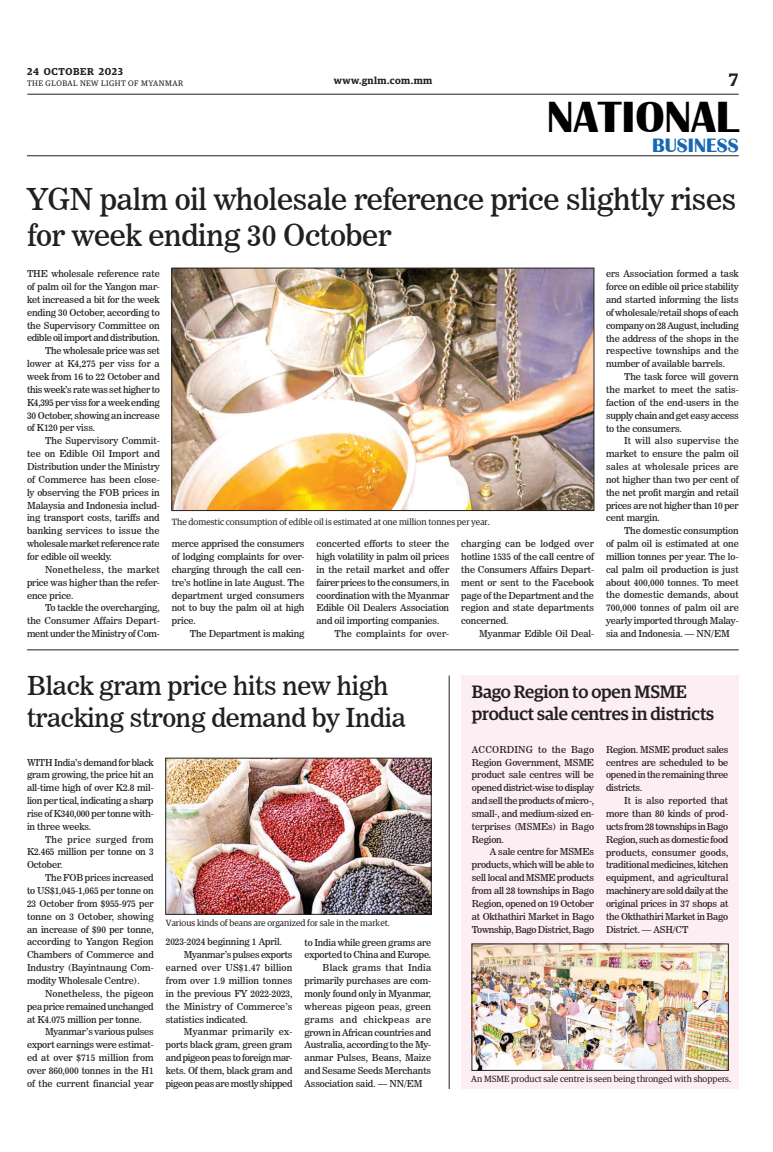
<style>
.page{position:relative;width:773px;height:1152px;background:#fff}
.page>*{position:absolute;margin:0;border:0;box-sizing:border-box;transform-origin:0 0}
.t1{font:700 45px "Britannic";color:#000}
._1_Clm_Head{font:30px/36px "News 706 BT Roman C";letter-spacing:-.01em;color:#231f20}
._1_Clm_Head-2{font:26px/31.2px "News 706 BT Roman C";letter-spacing:-.01em;color:#231f20}
.t2{font:700 20px "Britannic";color:#1768b4}
._2_Clm_Head{font:500 18px/21.6px "Guardian Egyp";letter-spacing:-.01em;color:#231f20}
.t3{font:600 18px "Guardian Egyp";color:#231f20}
.t4{font:600 10px "Guardian Egyp";letter-spacing:.055em;color:#231f20}
._2nd_Body{font:9.5px/12.9px "News 706 BT Roman C";letter-spacing:-.01em;color:#231f20;text-align:justify}
.Normal_Para{font:9.5px/12.9px "News 706 BT Roman C";letter-spacing:-.02em;color:#231f20;text-align:justify}
._2nd_Body-2{font:9.5px "News 706 BT Roman C";letter-spacing:.02em;color:#231f20}
.t5{font:9px "Guardian Egyp";color:#231f20}
.t6{font:8px "Guardian Egyp";letter-spacing:.06em;color:#231f20}
</style>
<div class="page">
<hr style="left:27px;top:94px;width:711px;height:1px;background:#231f20">
<hr style="left:27px;top:156px;width:711px;height:1px;background:#231f20">
<div style="left:461px;top:676px;width:277px;height:413px;background:#fdeef4"></div>
<img style="left:168px;top:760px;width:261px;height:152px">
<div style="left:166px;top:758px;width:265px;height:156px;border:1px solid #231f20"></div>
<hr style="left:27px;top:650px;width:711px;height:1px;background:#231f20">
<img style="left:474px;top:946px;width:252px;height:122px">
<img style="left:174px;top:270px;width:418px;height:239px">
<div style="left:172px;top:268px;width:422px;height:243px;border:1px solid #231f20"></div>
<hr style="left:449px;top:676px;width:1px;height:413px;background:#231f20">
<p class="t4" style="left:27px;top:64px;width:97px">24 OCTOBER 2023</p>
<p class="t6" style="left:27px;top:78px;width:158px">THE GLOBAL NEW LIGHT OF MYANMAR</p>
<p class="t4" style="left:334px;top:73px;width:100px">www.gnlm.com.mm</p>
<h3 class="t3" style="left:729px;top:67px;width:11px">7</h3>
<h1 class="t1" style="left:546px;top:92px;width:193px">NATIONAL</h1>
<h3 class="t2" style="left:652px;top:134px;width:88px">BUSINESS</h3>
<p class="_1_Clm_Head" style="left:27px;top:181px;width:710px">YGN palm oil wholesale reference price slightly rises for week ending 30 October</p>
<p class="Normal_Para" style="left:27px;top:267px;width:134px">THE wholesale reference rate of palm oil for the Yangon mar&shy;ket increased a bit for the week ending 30 October, according to the Supervisory Committee on edible oil import and distribution.</p>
<p class="_2nd_Body" style="left:27px;top:344px;width:134px;text-indent:18px">The wholesale price was set lower at K4,275 per viss for a week from 16 to 22 October and this week’s rate was set higher to K4,395 per viss for a week ending 30 October, showing an increase of K120 per viss.</p>
<p class="_2nd_Body" style="left:27px;top:434px;width:134px;text-indent:18px">The Supervisory Commit&shy;tee on Edible Oil Import and Distribution under the Ministry of Commerce has been close&shy;ly observing the FOB prices in Malaysia and Indonesia includ&shy;ing transport costs, tariffs and banking services to issue the wholesale market reference rate for edible oil weekly.</p>
<p class="_2nd_Body" style="left:27px;top:563px;width:134px;text-indent:18px">Nonetheless, the market price was higher than the refer&shy;ence price.</p>
<p class="_2nd_Body" style="left:27px;top:601px;width:134px;text-indent:18px">To tackle the overcharging, the Consumer Affairs Depart&shy;ment under the Ministry of Com-</p>
<p class="t5" style="left:172px;top:516px;width:319px">The domestic consumption of edible oil is estimated at one million tonnes per year.</p>
<p class="_2nd_Body" style="left:172px;top:537px;width:134px">merce apprised the consumers of lodging complaints for over&shy;charging through the call cen&shy;tre’s hotline in late August. The department urged consumers not to buy the palm oil at high price.</p>
<p class="_2nd_Body" style="left:190px;top:627px;width:116px">The Department is making</p>
<p class="_2nd_Body" style="left:316px;top:537px;width:134px">concerted efforts to steer the high volatility in palm oil prices in the retail market and offer fairer prices to the consumers, in coordination with the Myanmar Edible Oil Dealers Association and oil importing companies.</p>
<p class="_2nd_Body-2" style="left:334px;top:628px;width:116px">The complaints for over-</p>
<p class="_2nd_Body" style="left:461px;top:537px;width:134px">charging can be lodged over hotline 1535 of the call centre of the Consumers Affairs Depart&shy;ment or sent to the Facebook page of the Department and the region and state departments concerned.</p>
<p class="_2nd_Body" style="left:479px;top:627px;width:116px">Myanmar Edible Oil Deal-</p>
<p class="_2nd_Body" style="left:606px;top:267px;width:134px">ers Association formed a task force on edible oil price stability and started informing the lists of wholesale/retail shops of each company on 28 August, including the address of the shops in the respective townships and the number of available barrels.</p>
<p class="_2nd_Body" style="left:606px;top:370px;width:134px;text-indent:18px">The task force will govern the market to meet the satis&shy;faction of the end-users in the supply chain and get easy access to the consumers.</p>
<p class="_2nd_Body" style="left:606px;top:435px;width:134px;text-indent:18px">It will also supervise the market to ensure the palm oil sales at wholesale prices are not higher than two per cent of the net profit margin and retail prices are not higher than 10 per cent margin.</p>
<p class="_2nd_Body" style="left:606px;top:524px;width:134px;text-indent:18px">The domestic consumption of palm oil is estimated at one million tonnes per year. The lo&shy;cal palm oil production is just about 400,000 tonnes. To meet the domestic demands, about 700,000 tonnes of palm oil are yearly imported through Malay&shy;sia and Indonesia. — NN/EM</p>
<p class="_1_Clm_Head-2" style="left:27px;top:670px;width:380px">Black gram price hits new high tracking strong demand by India</p>
<p class="Normal_Para" style="left:27px;top:756px;width:128px">WITH India’s demand for black gram growing, the price hit an all-time high of over K2.8 mil&shy;lion per tical, indicating a sharp rise of K340,000 per tonne with&shy;in three weeks.</p>
<p class="_2nd_Body" style="left:27px;top:833px;width:128px;text-indent:18px">The price surged from K2.465 million per tonne on 3<br>October.</p>
<p class="_2nd_Body" style="left:27px;top:871px;width:128px;text-indent:18px">The FOB prices increased to US$1,045-1,065 per tonne on 23 October from $955-975 per tonne on 3 October, showing an increase of $90 per tonne, according to Yangon Region Chambers of Commerce and Industry (Bayintnaung Com&shy;modity Wholesale Centre).</p>
<p class="_2nd_Body" style="left:27px;top:987px;width:128px;text-indent:18px">Nonetheless, the pigeon pea price remained unchanged at K4.075 million per tonne.</p>
<p class="_2nd_Body" style="left:27px;top:1026px;width:128px;text-indent:18px">Myanmar’s various pulses export earnings were estimat&shy;ed at over $715 million from over 860,000 tonnes in the H1 of the current financial year</p>
<p class="t5" style="left:166px;top:916px;width:225px">Various kinds of beans are organized for sale in the market.</p>
<p class="_2nd_Body" style="left:166px;top:936px;width:118px">2023-2024 beginning 1 April.</p>
<p class="_2nd_Body" style="left:166px;top:948px;width:128px;text-indent:18px">Myanmar’s pulses exports earned over US$1.47 billion from over 1.9 million tonnes in the previous FY 2022-2023, the Ministry of Commerce’s statistics indicated.</p>
<p class="_2nd_Body" style="left:166px;top:1026px;width:128px;text-indent:18px">Myanmar primarily ex&shy;ports black gram, green gram and pigeon peas to foreign mar&shy;kets. Of them, black gram and pigeon peas are mostly shipped</p>
<p class="_2nd_Body" style="left:304px;top:936px;width:128px">to India while green grams are exported to China and Europe.</p>
<p class="_2nd_Body" style="left:304px;top:961px;width:128px;text-indent:18px">Black grams that India primarily purchases are com&shy;monly found only in Myanmar, whereas pigeon peas, green grams and chickpeas are grown in African countries and Australia, according to the My&shy;anmar Pulses, Beans, Maize and Sesame Seeds Merchants Association said. — NN/EM</p>
<p class="_2_Clm_Head" style="left:472px;top:680px;width:244px">Bago Region to open MSME product sale centres in districts</p>
<p class="Normal_Para" style="left:472px;top:743px;width:124px">ACCORDING to the Bago Region Government, MSME product sale centres will be opened district-wise to display and sell the products of micro-, small-, and medium-sized en&shy;terprises (MSMEs) in Bago Region.</p>
<p class="_2nd_Body" style="left:472px;top:846px;width:124px;text-indent:18px">A sale centre for MSMEs products, which will be able to sell local and MSME products from all 28 townships in Bago Region, opened on 19 October at Okthathiri Market in Bago Township, Bago District, Bago</p>
<p class="_2nd_Body" style="left:606px;top:743px;width:124px">Region. MSME product sales centres are scheduled to be opened in the remaining three districts.</p>
<p class="_2nd_Body" style="left:606px;top:794px;width:124px;text-indent:18px">It is also reported that more than 80 kinds of prod&shy;ucts from 28 townships in Bago Region, such as domestic food products, consumer goods, traditional medicines, kitchen equipment, and agricultural machinery are sold daily at the original prices in 37 shops at the Okthathiri Market in Bago District. — ASH/CT</p>
<p class="t5" style="left:471px;top:1073px;width:261px">An MSME product sale centre is seen being thronged with shoppers.</p>
</div>
